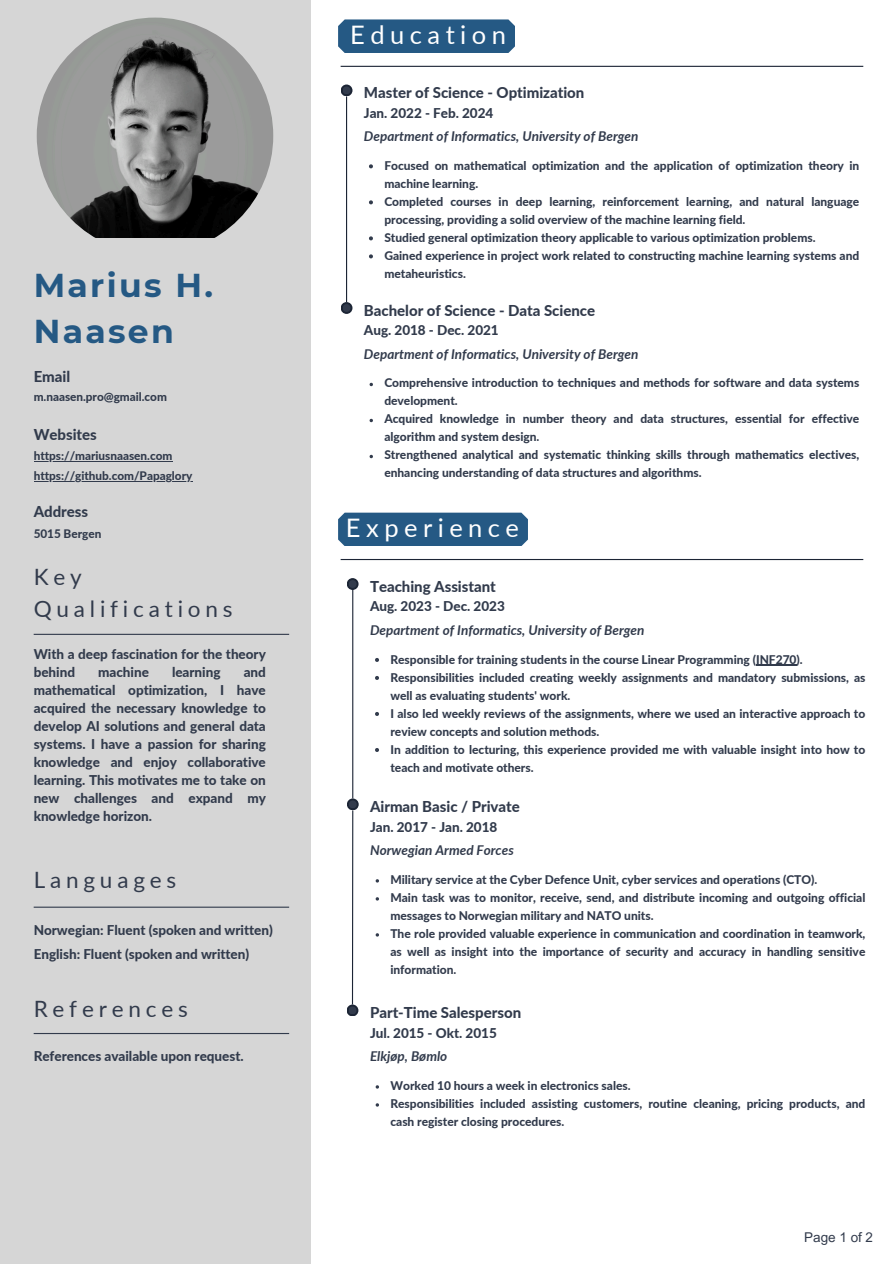
<style>
.page{position:relative;width:894px;height:1264px;background:#fff}
.page>*{position:absolute;margin:0;border:0;box-sizing:border-box;transform-origin:0 0}
.t1{font:700 33px/46.2px "Montserrat";letter-spacing:.07em;color:#255984}
.t2{font:25.5px "Lato";letter-spacing:.215em;color:#fff}
.t3{font:22.5px/31.5px "Lato";letter-spacing:.215em;color:#323b4c}
.t4{font:800 15px "Lato";color:#323b4c}
.t5{font:800 13.5px/18px "Lato";color:#323b4c}
.t6{font:italic 700 13.5px "Lato";color:#323b4c}
.t7{font:13.5px "Arial MT Pro";color:#323b4c}
.t8{font:800 12px/18px "Lato";color:#323b4c}
.t9{font:800 11.85px "Lato";color:#323b4c}
.t10{font:800 11.7px "Lato";color:#323b4c}
</style>
<div class="page">
<div style="left:0;top:0;width:310px;height:1263px;background:#d6d6d6"></div>
<hr style="left:34px;top:633px;width:255px;height:2px;background:#323b4c">
<img style="left:37px;top:18px;width:236px;height:236px;border-radius:50%">
<hr style="left:34px;top:906px;width:255px;height:1px;background:#323b4c">
<div style="left:17px;top:238px;width:259px;height:40px;background:#d6d6d6"></div>
<div style="left:338px;top:19px;width:177px;height:34px;background:#255984"></div>
<hr style="left:34px;top:461px;width:138px;height:1px;background:#323b4c">
<hr style="left:34px;top:481px;width:158px;height:1px;background:#323b4c">
<hr style="left:34px;top:1032px;width:255px;height:2px;background:#323b4c">
<hr style="left:340px;top:66px;width:523px;height:1px;background:#1c2535">
<hr style="left:346px;top:96px;width:1px;height:206px;background:#1c2535">
<svg style="left:340px;top:84px;width:12px;height:12px"></svg>
<div style="left:342px;top:86px;width:8px;height:8px;background:#323b4c;border-radius:50%"></div>
<svg style="left:340px;top:302px;width:12px;height:12px"></svg>
<div style="left:342px;top:304px;width:8px;height:8px;background:#323b4c;border-radius:50%"></div>
<svg style="left:369px;top:164px;width:4px;height:4px"></svg>
<svg style="left:369px;top:200px;width:4px;height:4px"></svg>
<svg style="left:369px;top:236px;width:4px;height:4px"></svg>
<svg style="left:369px;top:254px;width:4px;height:4px"></svg>
<svg style="left:369px;top:383px;width:4px;height:3px"></svg>
<svg style="left:369px;top:419px;width:4px;height:3px"></svg>
<svg style="left:369px;top:455px;width:4px;height:3px"></svg>
<div style="left:338px;top:512px;width:190px;height:34px;background:#255984"></div>
<hr style="left:340px;top:559px;width:523px;height:1px;background:#1c2535">
<hr style="left:352px;top:587px;width:1px;height:211px;background:#1c2535">
<svg style="left:346px;top:578px;width:12px;height:12px"></svg>
<div style="left:348px;top:580px;width:8px;height:8px;background:#323b4c;border-radius:50%"></div>
<svg style="left:347px;top:798px;width:11px;height:12px"></svg>
<div style="left:349px;top:800px;width:7px;height:8px;background:#323b4c;border-radius:50%"></div>
<svg style="left:375px;top:658px;width:4px;height:4px"></svg>
<hr style="left:755px;top:665px;width:41px;height:1px;background:#323b4c">
<svg style="left:375px;top:676px;width:4px;height:4px"></svg>
<svg style="left:375px;top:712px;width:4px;height:4px"></svg>
<svg style="left:375px;top:748px;width:4px;height:4px"></svg>
<hr style="left:352px;top:810px;width:1px;height:194px;background:#1c2535">
<svg style="left:346px;top:1004px;width:12px;height:12px"></svg>
<div style="left:348px;top:1006px;width:8px;height:8px;background:#323b4c;border-radius:50%"></div>
<p class="t1" style="left:34px;top:262px;width:181px">Marius H.<br>Naasen</p>
<h4 class="t4" style="left:34px;top:367px;width:38px">Email</h4>
<h1 class="t10" style="left:34px;top:389px;width:135px">m.naasen.pro@gmail.com</h1>
<h3 class="t4" style="left:34px;top:425px;width:65px">Websites</h3>
<p class="t9" style="left:34px;top:448px;width:140px">https://mariusnaasen.com</p>
<h5 class="t9" style="left:34px;top:468px;width:160px">https://github.com/Papaglory</h5>
<h4 class="t4" style="left:34px;top:502px;width:56px">Address</h4>
<p class="t10" style="left:34px;top:526px;width:69px">5015 Bergen</p>
<h3 class="t3" style="left:34px;top:561px;width:200px">Key<br>Qualifications</h3>
<h5 class="t5" style="left:34px;top:644px;width:234px">With a deep fascination for the theory behind</h5>
<h5 class="t5" style="left:34px;top:662px;width:234px;text-align:justify;text-indent:210px">and mathematical optimization, I have acquired the necessary knowledge to develop AI solutions and general data systems. I have a passion for sharing knowledge and enjoy collaborative learning. This motivates me to take on new challenges and expand my knowledge horizon.</h5>
<h5 class="t5" style="left:98px;top:662px;width:52px">machine</h5>
<h5 class="t5" style="left:172px;top:662px;width:50px">learning</h5>
<h3 class="t3" style="left:34px;top:863px;width:144px">Languages</h3>
<p class="t5" style="left:34px;top:918px;width:240px;line-height:23.7px">Norwegian: Fluent (spoken and written)<br>English: Fluent (spoken and written)</p>
<h4 class="t3" style="left:34px;top:992px;width:156px">References</h4>
<p class="t5" style="left:34px;top:1046px;width:211px">References available upon request.</p>
<p class="t2" style="left:350px;top:19px;width:157px">Education</p>
<p class="t4" style="left:364px;top:83px;width:222px">Master of Science - Optimization</p>
<p class="t5" style="left:364px;top:104px;width:131px">Jan. 2022 - Feb. 2024</p>
<h5 class="t6" style="left:364px;top:128px;width:276px">Department of Informatics, University of Bergen</h5>
<p class="t8" style="left:384px;top:157px;width:476px">Focused on mathematical optimization and the application of optimization theory in machine learning.</p>
<h5 class="t8" style="left:384px;top:193px;width:476px">Completed courses in deep learning, reinforcement learning, and natural language processing, providing a solid overview of the machine learning field.</h5>
<h2 class="t8" style="left:384px;top:229px;width:432px">Studied general optimization theory applicable to various optimization problems.</h2>
<p class="t8" style="left:384px;top:247px;width:476px">Gained experience in project work related to constructing machine learning systems and metaheuristics.</p>
<p class="t4" style="left:364px;top:301px;width:232px">Bachelor of Science - Data Science</p>
<h4 class="t5" style="left:364px;top:321px;width:136px">Aug. 2018 - Dec. 2021</h4>
<p class="t6" style="left:364px;top:345px;width:276px">Department of Informatics, University of Bergen</p>
<p class="t8" style="left:384px;top:373px;width:476px">Comprehensive introduction to techniques and methods for software and data systems development.</p>
<h4 class="t8" style="left:384px;top:409px;width:476px">Acquired knowledge in number theory and data structures, essential for effective algorithm and system design.</h4>
<h5 class="t8" style="left:384px;top:445px;width:476px">Strengthened analytical and systematic thinking skills through mathematics electives, enhancing understanding of data structures and algorithms.</h5>
<h5 class="t2" style="left:346px;top:512px;width:174px">Experience</h5>
<h5 class="t4" style="left:370px;top:577px;width:127px">Teaching Assistant</h5>
<p class="t5" style="left:370px;top:597px;width:136px">Aug. 2023 - Dec. 2023</p>
<p class="t6" style="left:370px;top:621px;width:276px">Department of Informatics, University of Bergen</p>
<h5 class="t8" style="left:390px;top:650px;width:413px">Responsible for training students in the course Linear Programming (INF270).</h5>
<p class="t8" style="left:390px;top:668px;width:476px">Responsibilities included creating weekly assignments and mandatory submissions, as well as evaluating students' work.</p>
<p class="t8" style="left:390px;top:704px;width:476px">I also led weekly reviews of the assignments, where we used an interactive approach to review concepts and solution methods.</p>
<p class="t8" style="left:390px;top:740px;width:476px">In addition to lecturing, this experience provided me with valuable insight into how to teach and motivate others.</p>
<h5 class="t4" style="left:370px;top:797px;width:151px">Airman Basic / Private</h5>
<p class="t5" style="left:370px;top:817px;width:129px">Jan. 2017 - Jan. 2018</p>
<h4 class="t6" style="left:370px;top:841px;width:145px">Norwegian Armed Forces</h4>
<h2 class="t8" style="left:390px;top:870px;width:428px">Military service at the Cyber Defence Unit, cyber services and operations (CTO).</h2>
<p class="t8" style="left:390px;top:888px;width:476px">Main task was to monitor, receive, send, and distribute incoming and outgoing official messages to Norwegian military and NATO units.</p>
<p class="t8" style="left:390px;top:924px;width:476px;text-align:justify">The role provided valuable experience in communication and coordination in teamwork, as well as insight into the importance of security and accuracy in handling sensitive information.</p>
<h5 class="t4" style="left:370px;top:1003px;width:153px">Part-Time Salesperson</h5>
<h5 class="t5" style="left:370px;top:1023px;width:128px">Jul. 2015 - Okt. 2015</h5>
<h4 class="t6" style="left:370px;top:1047px;width:79px">Elkjøp, Bømlo</h4>
<p class="t8" style="left:390px;top:1076px;width:241px">Worked 10 hours a week in electronics sales.</p>
<p class="t8" style="left:390px;top:1094px;width:476px">Responsibilities included assisting customers, routine cleaning, pricing products, and cash register closing procedures.</p>
<p class="t7" style="left:804px;top:1231px;width:70px">Page 1 of 2</p>
</div>
